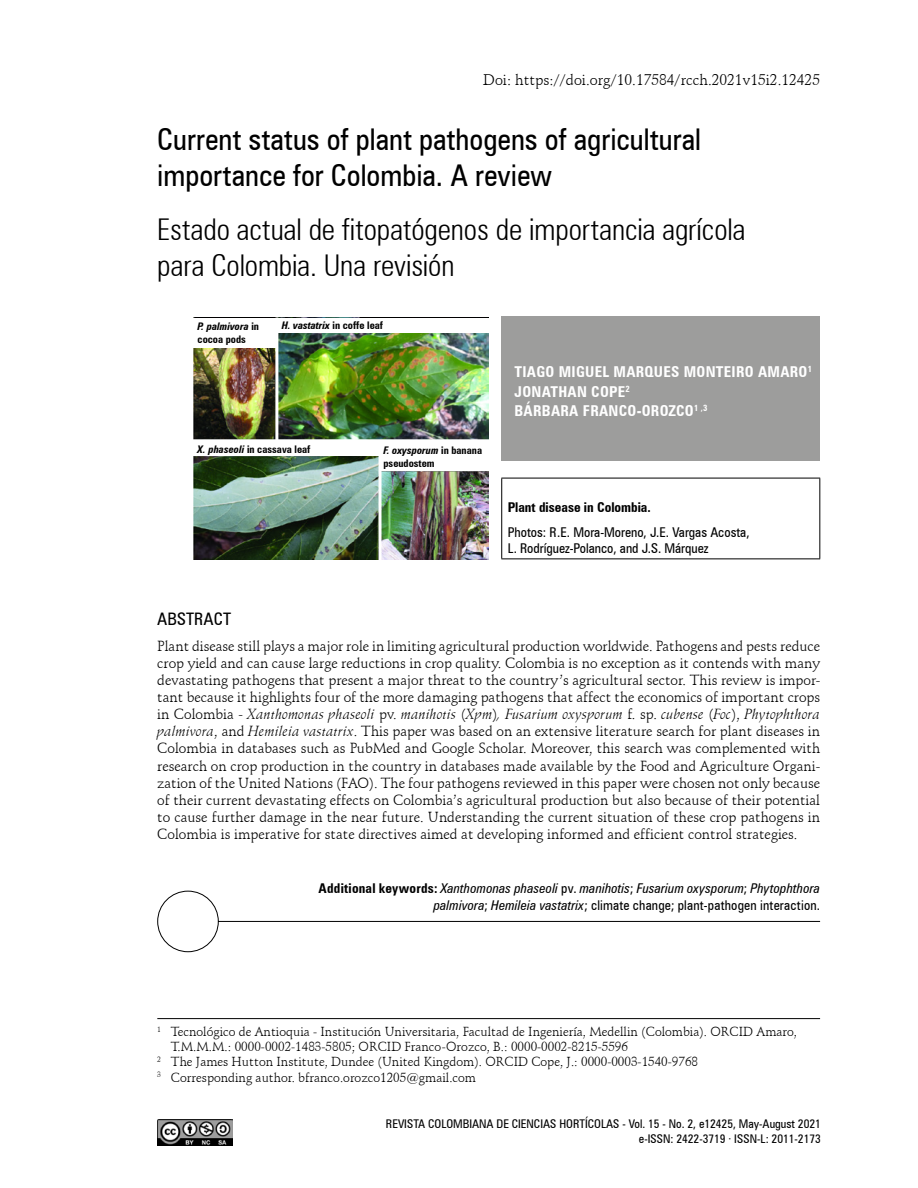
<style>
.page{position:relative;width:918px;height:1188px;background:#fff}
.page>*{position:absolute;margin:0;border:0;box-sizing:border-box;transform-origin:0 0}
.t1{font:condensed 30px/36px "Zurich BT";color:#000}
.t2{font:300 condensed 30px/36px "Zurich BT";letter-spacing:-.005em;color:#000}
.t3{font:condensed 17.25px "Zurich BT";color:#000}
.t4{font:700 condensed 15px/19.5px "Zurich BT";letter-spacing:.02em;color:#fff}
.t5{font:15px "Schneidler BT";color:#000}
.t6{font:14.25px/17.1px "Schneidler BT";color:#000;text-align:justify}
.t7{font:italic condensed 13.5px/16.2px "Zurich BT";letter-spacing:.01em;color:#000;text-align:right}
.t8{font:condensed 13.5px/16.2px "Zurich BT";color:#000}
.t9{font:700 condensed 13.5px "Zurich BT";color:#000}
.t10{font:12.75px "Schneidler BT";color:#000}
.t11{font:condensed 12px/14.4px "Zurich BT";color:#000;text-align:right}
.t12{font:700 condensed 10.5px/12.6px "Zurich BT";color:#000}
.t13{font:italic 700 condensed 10.5px/12.6px "Zurich BT";color:#000}
.s1{font-style:normal}
.s2{font-style:italic}
.s3{font-weight:700;font-style:normal}
</style>
<div class="page">
<img style="left:157px;top:1119px;width:76px;height:26px">
<div style="left:502px;top:317px;width:318px;height:144px;background:#9d9d9c"></div>
<hr style="left:501px;top:478px;width:319px;height:1px;background:#000">
<hr style="left:501px;top:478px;width:1px;height:80px;background:#000">
<hr style="left:819px;top:478px;width:1px;height:80px;background:#000">
<hr style="left:501px;top:558px;width:319px;height:1px;background:#000">
<hr style="left:157px;top:1018px;width:663px;height:1px;background:#000">
<img style="left:193px;top:333px;width:296px;height:227px">
<svg style="left:157px;top:890px;width:664px;height:62px"></svg>
<div style="left:193px;top:318px;width:84px;height:29px;background:#fff"></div>
<div style="left:193px;top:442px;width:186px;height:14px;background:#fff"></div>
<div style="left:379px;top:442px;width:110px;height:29px;background:#fff"></div>
<hr style="left:275px;top:318px;width:3px;height:124px;background:#fff">
<hr style="left:379px;top:440px;width:3px;height:124px;background:#fff">
<hr style="left:190px;top:439px;width:302px;height:3px;background:#fff">
<p class="t5" style="left:483px;top:70px;width:338px">Doi: https://doi.org/10.17584/rcch.2021v15i2.12425</p>
<h1 class="t1" style="left:157px;top:121px;width:545px">Current status of plant pathogens of agricultural importance for Colombia. A review</h1>
<h1 class="t2" style="left:157px;top:211px;width:590px">Estado actual de fitopatógenos de importancia agrícola para Colombia. Una revisión</h1>
<p class="t13" style="left:198px;top:320px;width:63px">P. palmivora <span class="s1">in cocoa pods</span></p>
<p class="t13" style="left:282px;top:319px;width:103px">H. vastatrix <span class="s1">in coffe leaf</span></p>
<p class="t12" style="left:198px;top:443px;width:114px"><span class="s2">X. phaseoli</span> in cassava leaf</p>
<p class="t12" style="left:384px;top:444px;width:100px"><span class="s2">F. oxysporum</span> in banana pseudostem</p>
<p class="t4" style="left:514px;top:362px;width:299px">TIAGO MIGUEL MARQUES MONTEIRO AMARO<sup>1<br></sup>JONATHAN COPE<sup>2<br></sup>BÁRBARA FRANCO-OROZCO<sup>1</sup> <sup>,3</sup></p>
<p class="t9" style="left:508px;top:499px;width:145px">Plant disease in Colombia.</p>
<p class="t8" style="left:508px;top:524px;width:243px">Photos: R.E. Mora-Moreno, J.E. Vargas Acosta,<br>L. Rodríguez-Polanco, and J.S. Márquez</p>
<p class="t3" style="left:157px;top:609px;width:75px">ABSTRACT</p>
<p class="t6" style="left:157px;top:637px;width:664px">Plant disease still plays a major role in limiting agricultural production worldwide. Pathogens and pests reduce crop yield and can cause large reductions in crop quality. Colombia is no exception as it contends with many devastating pathogens that present a major threat to the country’s agricultural sector. This review is impor&shy;tant because it highlights four of the more damaging pathogens that affect the economics of important crops in Colombia - <span class="s2">Xanthomonas phaseoli</span> pv. <span class="s2">manihotis</span> (<span class="s2">Xpm</span>)<span class="s2">, Fusarium oxysporum</span> f. sp. <span class="s2">cubense</span> (<span class="s2">Foc</span>), <span class="s2">Phytophthora palmivora</span>, and <span class="s2">Hemileia vastatrix</span>. This paper was based on an extensive literature search for plant diseases in Colombia in databases such as PubMed and Google Scholar. Moreover, this search was complemented with research on crop production in the country in databases made available by the Food and Agriculture Organi&shy;zation of the United Nations (FAO). The four pathogens reviewed in this paper were chosen not only because of their current devastating effects on Colombia’s agricultural production but also because of their potential to cause further damage in the near future. Understanding the current situation of these crop pathogens in Colombia is imperative for state directives aimed at developing informed and efficient control strategies.</p>
<p class="t7" style="left:319px;top:880px;width:503px"><span class="s3">Additional keywords:</span> Xanthomonas phaseoli <span class="s1">pv.</span> manihotis<span class="s1">;</span> Fusarium oxysporum<span class="s1">;</span> Phytophthora palmivora<span class="s1">;</span> Hemileia vastatrix<span class="s1">; climate change; plant-pathogen interaction.</span></p>
<p class="t10" style="left:157px;top:1024px;width:641px"><sup>1</sup> Tecnológico de Antioquia - Institución Universitaria, Facultad de Ingeniería, Medellin (Colombia). ORCID Amaro,</p>
<p class="t10" style="left:171px;top:1039px;width:459px">T.M.M.M.: 0000-0002-1483-5805; ORCID Franco-Orozco, B.: 0000-0002-8215-5596</p>
<p class="t10" style="left:157px;top:1054px;width:542px"><sup>2</sup> The James Hutton Institute, Dundee (United Kingdom). ORCID Cope, J.: 0000-0003-1540-9768</p>
<p class="t10" style="left:157px;top:1069px;width:320px"><sup>3</sup> Corresponding author. bfranco.orozco1205@gmail.com</p>
<p class="t11" style="left:386px;top:1117px;width:436px">REVISTA COLOMBIANA DE CIENCIAS HORTÍCOLAS - Vol. 15 - No. 2, e12425, May-August 2021 e-ISSN: 2422-3719 · ISSN-L: 2011-2173</p>
</div>
